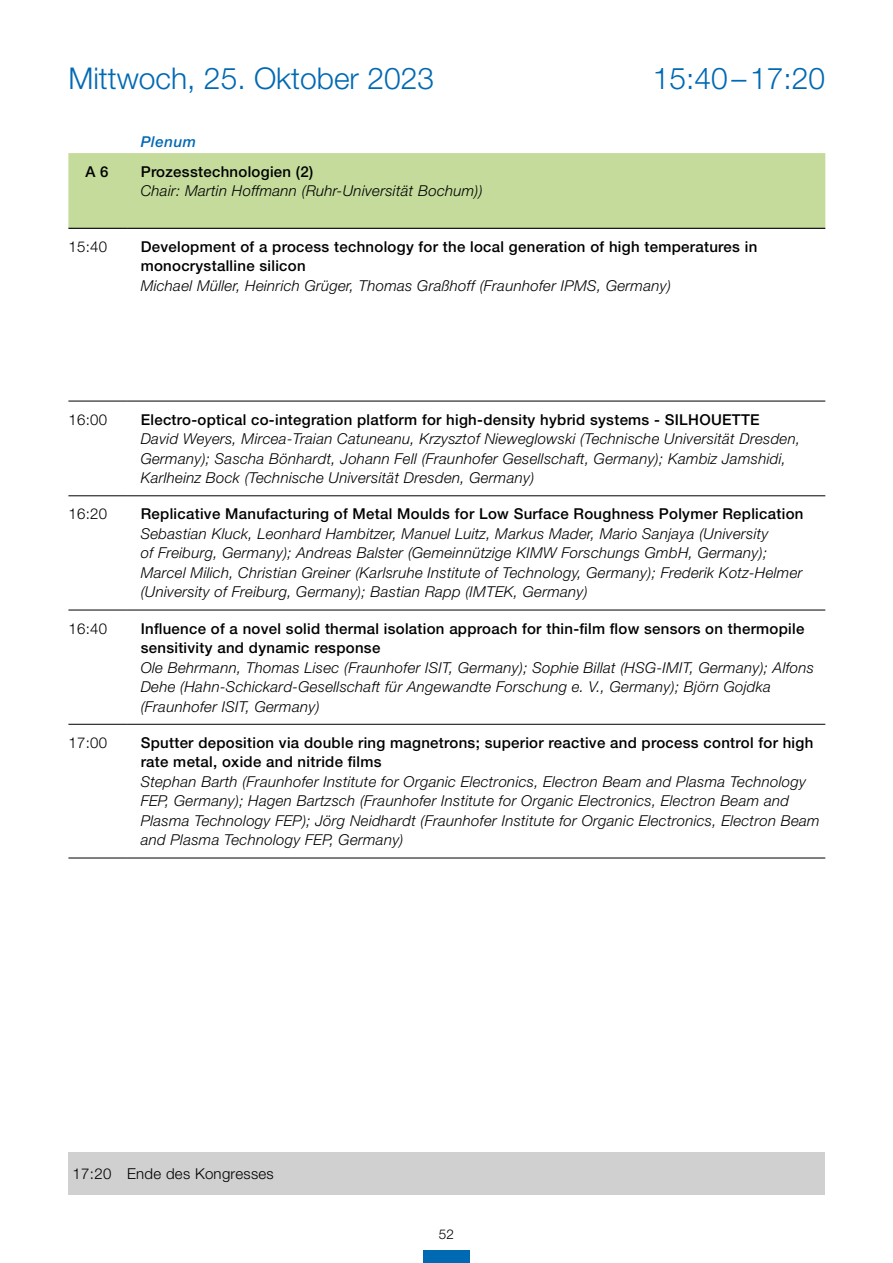
<style>
.page{position:relative;width:893px;height:1263px;background:#fff}
.page>*{position:absolute;margin:0;border:0;box-sizing:border-box;transform-origin:0 0}
.t1{font:300 30px "Helvetica Neue LT Std";color:#0069b4}
.t2{font:italic 300 15px/19.5px "Helvetica Neue LT Std";letter-spacing:.02em;color:#000}
.t3{font:500 15px/19.5px "Helvetica Neue LT Std";letter-spacing:.02em;color:#000}
.t4{font:300 15px "Helvetica Neue LT Std";letter-spacing:.02em;color:#000}
.t5{font:italic 500 15px "Helvetica Neue LT Std";letter-spacing:.04em;color:#0069b4}
.t6{font:300 13.5px "Helvetica Neue LT Std";color:#000}
</style>
<div class="page">
<div style="left:423px;top:1250px;width:47px;height:13px;background:#0069b4"></div>
<div style="left:68px;top:153px;width:757px;height:75px;background:#c4db9b"></div>
<hr style="left:128px;top:401px;width:697px;height:1px;background:#000">
<hr style="left:68px;top:495px;width:60px;height:1px;background:#000">
<hr style="left:128px;top:495px;width:697px;height:1px;background:#000">
<hr style="left:68px;top:610px;width:60px;height:1px;background:#000">
<hr style="left:128px;top:610px;width:697px;height:1px;background:#000">
<hr style="left:68px;top:401px;width:60px;height:1px;background:#000">
<hr style="left:68px;top:228px;width:60px;height:1px;background:#000">
<hr style="left:128px;top:228px;width:697px;height:1px;background:#000">
<hr style="left:68px;top:724px;width:60px;height:1px;background:#000">
<hr style="left:128px;top:724px;width:697px;height:1px;background:#000">
<hr style="left:68px;top:858px;width:60px;height:1px;background:#000">
<hr style="left:128px;top:858px;width:697px;height:1px;background:#000">
<div style="left:68px;top:1152px;width:757px;height:43px;background:#d0d0d0"></div>
<h1 class="t1" style="left:68px;top:60px;width:367px">Mittwoch, 25. Oktober 2023</h1>
<h1 class="t1" style="left:653px;top:60px;width:174px">15:40–17:20</h1>
<p class="t5" style="left:141px;top:133px;width:57px">Plenum</p>
<p class="t3" style="left:85px;top:161px;width:25px">A 6</p>
<p class="t3" style="left:141px;top:161px;width:174px">Prozesstechnologien (2)</p>
<p class="t2" style="left:141px;top:181px;width:343px">Chair: Martin Hoffmann (Ruhr-Universität Bochum))</p>
<p class="t4" style="left:68px;top:237px;width:40px">15:40</p>
<p class="t3" style="left:141px;top:237px;width:618px">Development of a process technology for the local generation of high temperatures in monocrystalline silicon</p>
<p class="t2" style="left:141px;top:275px;width:532px">Michael Müller, Heinrich Grüger, Thomas Graßhoff (Fraunhofer IPMS, Germany)</p>
<p class="t4" style="left:68px;top:410px;width:40px">16:00</p>
<p class="t3" style="left:141px;top:409px;width:621px">Electro-optical co-integration platform for high-density hybrid systems - SILHOUETTE</p>
<p class="t2" style="left:141px;top:429px;width:661px">David Weyers, Mircea-Traian Catuneanu, Krzysztof Nieweglowski (Technische Universität Dresden,<br>Germany); Sascha Bönhardt, Johann Fell (Fraunhofer Gesellschaft, Germany); Kambiz Jamshidi,<br>Karlheinz Bock (Technische Universität Dresden, Germany)</p>
<p class="t4" style="left:68px;top:505px;width:40px">16:20</p>
<p class="t3" style="left:141px;top:504px;width:664px">Replicative Manufacturing of Metal Moulds for Low Surface Roughness Polymer Replication</p>
<p class="t2" style="left:141px;top:523px;width:663px">Sebastian Kluck, Leonhard Hambitzer, Manuel Luitz, Markus Mader, Mario Sanjaya (University<br>of Freiburg, Germany); Andreas Balster (Gemeinnützige KIMW Forschungs GmbH, Germany); Marcel Milich, Christian Greiner (Karlsruhe Institute of Technology, Germany); Frederik Kotz-Helmer (University of Freiburg, Germany); Bastian Rapp (IMTEK, Germany)</p>
<p class="t4" style="left:68px;top:619px;width:40px">16:40</p>
<p class="t3" style="left:141px;top:618px;width:665px">Influence of a novel solid thermal isolation approach for thin-film flow sensors on thermopile sensitivity and dynamic response</p>
<p class="t2" style="left:141px;top:657px;width:675px">Ole Behrmann, Thomas Lisec (Fraunhofer ISIT, Germany); Sophie Billat (HSG-IMIT, Germany); Alfons<br>Dehe (Hahn-Schickard-Gesellschaft für Angewandte Forschung e. V., Germany); Björn Gojdka (Fraunhofer ISIT, Germany)</p>
<p class="t4" style="left:68px;top:733px;width:40px">17:00</p>
<p class="t3" style="left:141px;top:732px;width:674px">Sputter deposition via double ring magnetrons; superior reactive and process control for high rate metal, oxide and nitride films</p>
<p class="t2" style="left:141px;top:771px;width:681px">Stephan Barth (Fraunhofer Institute for Organic Electronics, Electron Beam and Plasma Technology FEP, Germany); Hagen Bartzsch (Fraunhofer Institute for Organic Electronics, Electron Beam and Plasma Technology FEP); Jörg Neidhardt (Fraunhofer Institute for Organic Electronics, Electron Beam and Plasma Technology FEP, Germany)</p>
<p class="t4" style="left:73px;top:1164px;width:203px">17:20 Ende des Kongresses</p>
<p class="t6" style="left:439px;top:1226px;width:17px">52</p>
</div>
